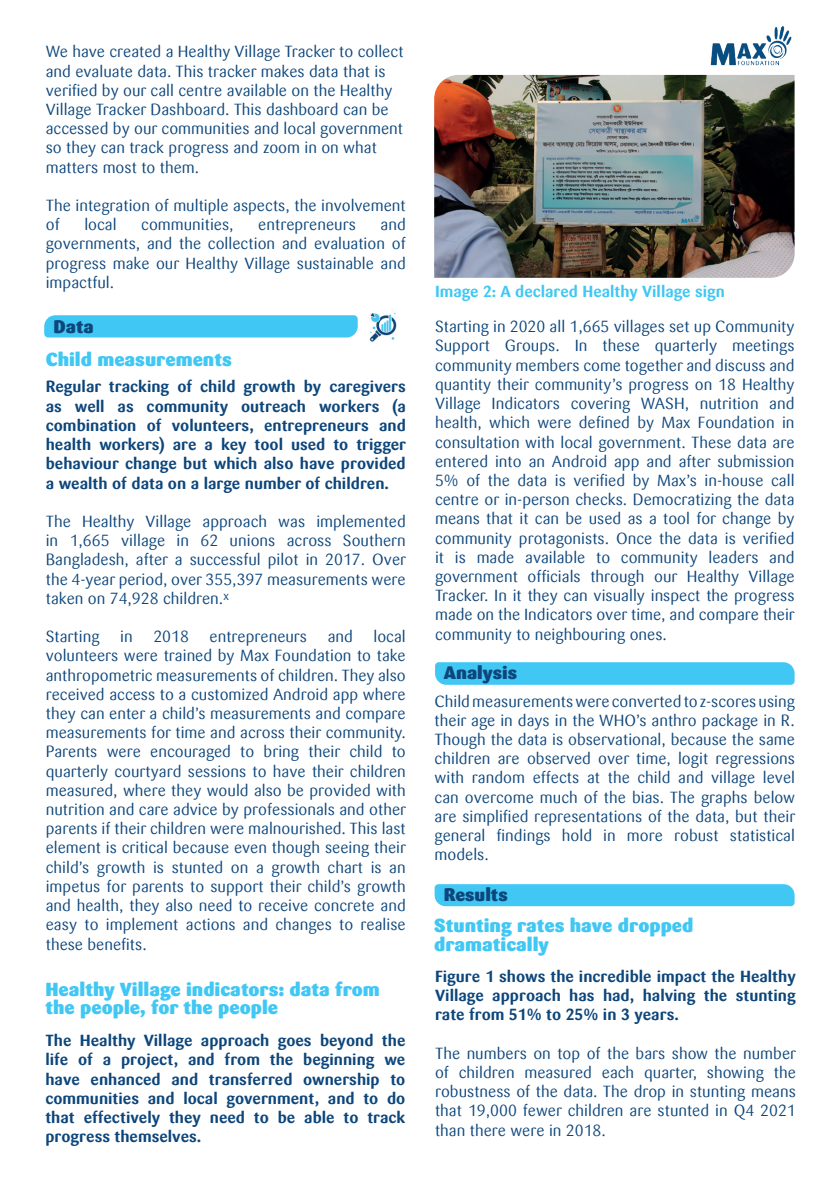
<style>
.page{position:relative;width:840px;height:1191px;background:#fff}
.page>*{position:absolute;margin:0;border:0;box-sizing:border-box;transform-origin:0 0}
.t1{font:900 18.8px/18.8px "Sari Offc Pro";color:#40c7f4}
.t2{font:900 18px "Sari Offc Pro";color:#0d467b}
.t3{font:16px/19.2px "Sari Offc Pro";color:#0d467b;text-align:justify}
.t4{font:700 16px/19.2px "Sari Offc Pro";color:#0d467b;text-align:justify}
.t5{font:700 16px "Sari Offc Pro";color:#40c7f4}
</style>
<div class="page">
<div style="left:434px;top:884px;width:360px;height:22px;background:#40c7f4"></div>
<svg style="left:435px;top:662px;width:359px;height:23px;background:#44c8f4"></svg>
<img style="left:369px;top:312px;width:28px;height:30px">
<div style="left:44px;top:315px;width:313px;height:22px;background:#40c7f4"></div>
<img style="left:434px;top:75px;width:360px;height:203px">
<img style="left:710px;top:26px;width:82px;height:40px">
<p class="t3" style="left:46px;top:42px;width:359px;text-align:left">We have created a Healthy Village Tracker to collect and evaluate data. This tracker makes data that is verified by our call centre available on the Healthy Village Tracker Dashboard. This dashboard can be accessed by our communities and local government so they can track progress and zoom in on what matters most to them.</p>
<p class="t3" style="left:46px;top:196px;width:361px">The integration of multiple aspects, the involvement of</p>
<p class="t3" style="left:46px;top:215px;width:361px;text-indent:334px">and governments, and the collection and evaluation of progress make our Healthy Village sustainable and impactful.</p>
<p class="t3" style="left:84px;top:215px;width:34px">local</p>
<p class="t3" style="left:141px;top:215px;width:94px">communities,</p>
<p class="t3" style="left:258px;top:215px;width:99px">entrepreneurs</p>
<p class="t2" style="left:54px;top:315px;width:42px">Data</p>
<p class="t1" style="left:46px;top:350px;width:187px">Child measurements</p>
<p class="t4" style="left:46px;top:377px;width:362px">Regular tracking of child growth by caregivers as well as community outreach workers (a combination of volunteers, entrepreneurs and health workers) are a key tool used to trigger behaviour change but which also have provided a wealth of data on a large number of children.</p>
<p class="t3" style="left:46px;top:512px;width:361px">The Healthy Village approach was implemented in 1,665 village in 62 unions across Southern Bangladesh, after a successful pilot in 2017. Over the 4-year period, over 355,397 measurements were taken on 74,928 children.<sup>x</sup></p>
<p class="t3" style="left:46px;top:627px;width:55px">Starting</p>
<p class="t3" style="left:120px;top:627px;width:14px">in</p>
<p class="t3" style="left:153px;top:627px;width:37px">2018</p>
<p class="t3" style="left:209px;top:627px;width:99px">entrepreneurs</p>
<p class="t3" style="left:327px;top:627px;width:27px">and</p>
<p class="t3" style="left:46px;top:627px;width:361px;text-indent:327px">local volunteers were trained by Max Foundation to take anthropometric measurements of children. They also received access to a customized Android app where they can enter a child’s measurements and compare measurements for time and across their community.<br>Parents were encouraged to bring their child to quarterly courtyard sessions to have their children measured, where they would also be provided with nutrition and care advice by professionals and other parents if their children were malnourished. This last element is critical because even though seeing their child’s growth is stunted on a growth chart is an impetus for parents to support their child’s growth and health, they also need to receive concrete and easy to implement actions and changes to realise these benefits.</p>
<p class="t1" style="left:45px;top:979px;width:336px">Healthy Village indicators: data from the people, for the people</p>
<p class="t4" style="left:45px;top:1031px;width:361px">The Healthy Village approach goes beyond the life of a project, and from the beginning we have enhanced and transferred ownership to communities and local government, and to do that effectively they need to be able to track progress themselves.</p>
<p class="t5" style="left:435px;top:281px;width:291px">Image 2: A declared Healthy Village sign</p>
<p class="t3" style="left:435px;top:317px;width:361px">Starting in 2020 all 1,665 villages set up Community Support Groups. In these quarterly meetings community members come together and discuss and quantity their community’s progress on 18 Healthy Village Indicators covering WASH, nutrition and health, which were defined by Max Foundation in consultation with local government. These data are entered into an Android app and after submission 5% of the data is verified by Max’s in-house call centre or in-person checks. Democratizing the data means that it can be used as a tool for change by community protagonists. Once the data is verified it is made available to community leaders and government officials through our Healthy Village Tracker. In it they can visually inspect the progress made on the Indicators over time, and compare their community to neighbouring ones.</p>
<p class="t2" style="left:443px;top:660px;width:75px">Analysis</p>
<p class="t3" style="left:434px;top:691px;width:362px">Child measurements were converted to z-scores using their age in days in the WHO’s anthro package in R.<br>Though the data is observational, because the same children are observed over time, logit regressions with random effects at the child and village level can overcome much of the bias. The graphs below are simplified representations of the data, but their general findings hold in more robust statistical models.</p>
<p class="t2" style="left:443px;top:883px;width:65px">Results</p>
<p class="t1" style="left:434px;top:916px;width:260px">Stunting rates have dropped dramatically</p>
<p class="t4" style="left:435px;top:966px;width:362px">Figure 1 shows the incredible impact the Healthy Village approach has had, halving the stunting rate from 51% to 25% in 3 years.</p>
<p class="t3" style="left:435px;top:1043px;width:362px">The numbers on top of the bars show the number of children measured each quarter, showing the robustness of the data. The drop in stunting means that 19,000 fewer children are stunted in Q4 2021 than there were in 2018.</p>
</div>
